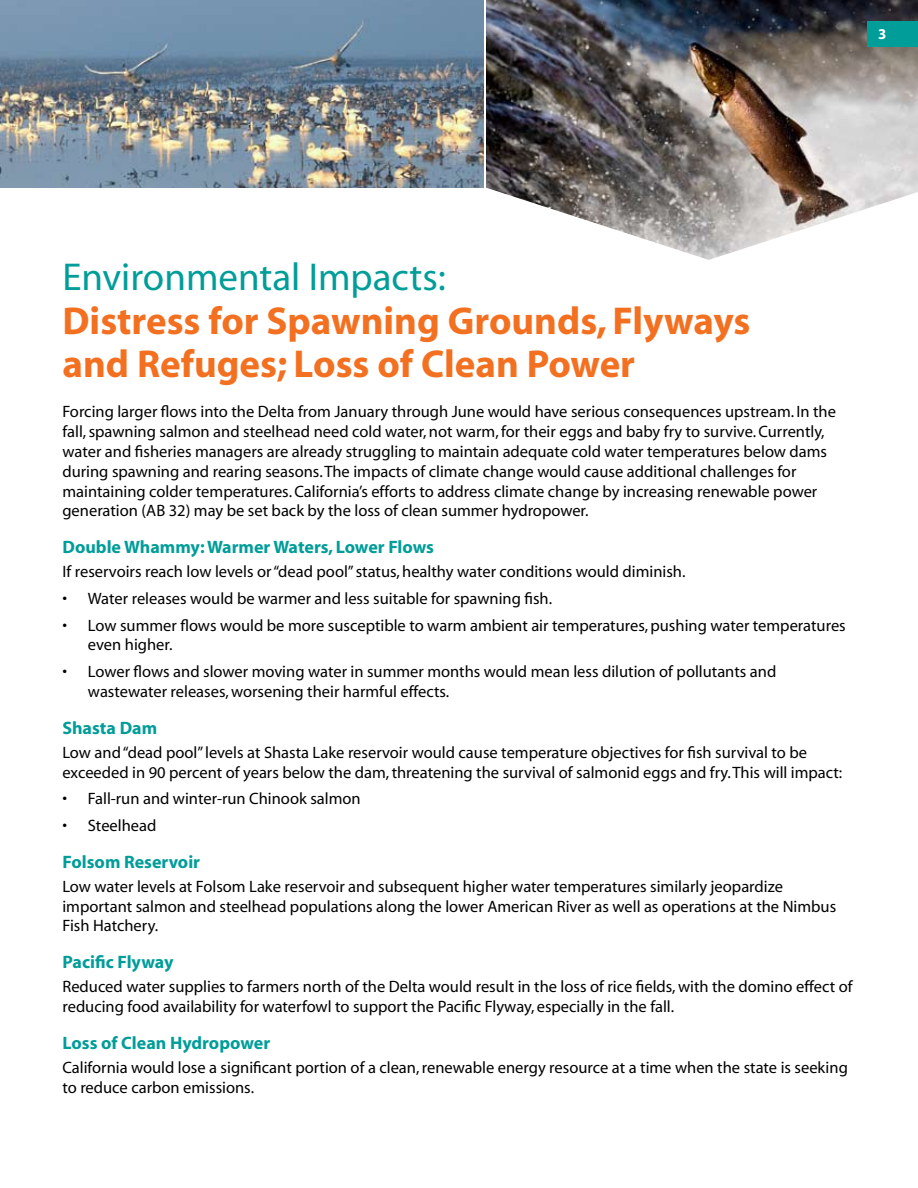
<style>
.page{position:relative;width:918px;height:1188px;background:#fff}
.page>*{position:absolute;margin:0;border:0;box-sizing:border-box;transform-origin:0 0}
.t1{font:700 39px/43.5px "Myriad";color:#f37021}
.t2{font:39px "Myriad";color:#009d99}
.t3{font:700 18px "Myriad";color:#009d99}
.t4{font:16.5px/19.8px "Myriad";color:#000}
.t5{font:700 15px "Myriad Pro";color:#fff}
</style>
<div class="page">
<img style="left:486px;top:0;width:432px;height:260px">
<div style="left:867px;top:21px;width:51px;height:26px;background:#009d99"></div>
<img style="left:0;top:0;width:484px;height:188px">
<p class="t5" style="left:878px;top:24px;width:10px">3</p>
<h1 class="t2" style="left:62px;top:258px;width:385px">Environmental Impacts:</h1>
<h1 class="t1" style="left:62px;top:300px;width:689px">Distress for Spawning Grounds, Flyways and Refuges; Loss of Clean Power</h1>
<p class="t4" style="left:62px;top:403px;width:775px">Forcing larger flows into the Delta from January through June would have serious consequences upstream. In the fall, spawning salmon and steelhead need cold water, not warm, for their eggs and baby fry to survive. Currently, water and fisheries managers are already struggling to maintain adequate cold water temperatures below dams during spawning and rearing seasons. The impacts of climate change would cause additional challenges for maintaining colder temperatures. California’s efforts to address climate change by increasing renewable power generation (AB 32) may be set back by the loss of clean summer hydropower.</p>
<p class="t3" style="left:62px;top:538px;width:373px">Double Whammy: Warmer Waters, Lower Flows</p>
<p class="t4" style="left:62px;top:563px;width:625px">If reservoirs reach low levels or “dead pool” status, healthy water conditions would diminish.</p>
<p class="t4" style="left:62px;top:589px;width:491px">• Water releases would be warmer and less suitable for spawning fish.</p>
<p class="t4" style="left:88px;top:616px;width:759px;text-indent:-26px">• Low summer flows would be more susceptible to warm ambient air temperatures, pushing water temperatures even higher.</p>
<p class="t4" style="left:88px;top:662px;width:690px;text-indent:-25px">• Lower flows and slower moving water in summer months would mean less dilution of pollutants and wastewater releases, worsening their harmful effects.</p>
<p class="t3" style="left:62px;top:718px;width:96px">Shasta Dam</p>
<p class="t4" style="left:62px;top:743px;width:781px">Low and“dead pool”levels at Shasta Lake reservoir would cause temperature objectives for fish survival to be exceeded in 90 percent of years below the dam, threatening the survival of salmonid eggs and fry. This will impact:</p>
<p class="t4" style="left:62px;top:789px;width:300px">• Fall-run and winter-run Chinook salmon</p>
<p class="t4" style="left:62px;top:816px;width:96px">• Steelhead</p>
<p class="t3" style="left:62px;top:852px;width:139px">Folsom Reservoir</p>
<p class="t4" style="left:62px;top:877px;width:775px">Low water levels at Folsom Lake reservoir and subsequent higher water temperatures similarly jeopardize important salmon and steelhead populations along the lower American River as well as operations at the Nimbus<br>Fish Hatchery.</p>
<p class="t3" style="left:62px;top:953px;width:113px">Pacific Flyway</p>
<p class="t4" style="left:62px;top:978px;width:792px">Reduced water supplies to farmers north of the Delta would result in the loss of rice fields, with the domino effect of reducing food availability for waterfowl to support the Pacific Flyway, especially in the fall.</p>
<p class="t3" style="left:62px;top:1034px;width:209px">Loss of Clean Hydropower</p>
<p class="t4" style="left:62px;top:1059px;width:787px">California would lose a significant portion of a clean,renewable energy resource at a time when the state is seeking to reduce carbon emissions.</p>
</div>
